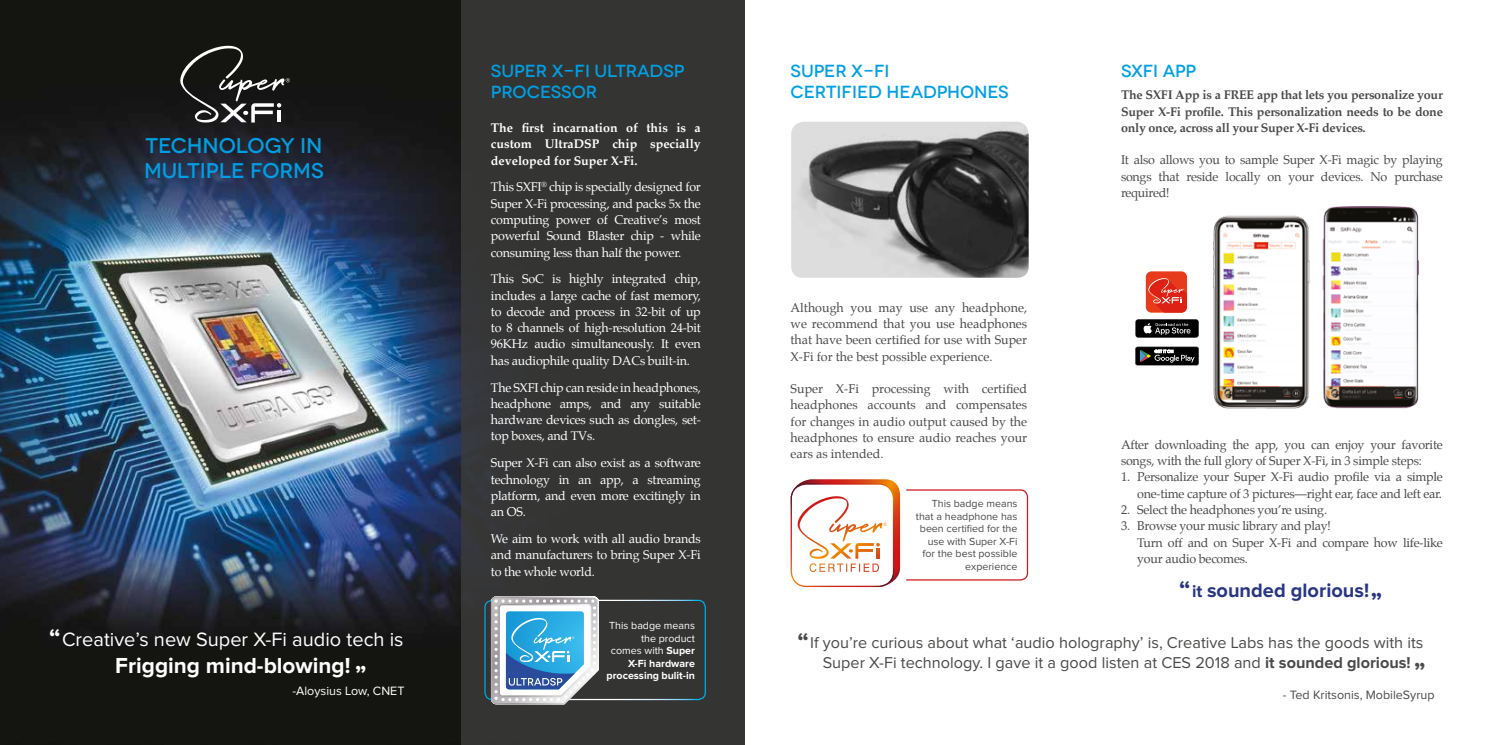
<style>
.page{position:relative;width:1489px;height:745px;background:#fff}
.page>*{position:absolute;margin:0;border:0;box-sizing:border-box;transform-origin:0 0}
.t1{font:700 25px "Proxima Nova";color:#fff}
.t2{font:700 25px "Proxima Nova";color:#4a4a49}
.t3{font:700 25px "Proxima Nova";color:#283583}
.t4{font:700 22.5px "Proxima Nova";color:#fff}
.t5{font:500 21.25px/25.5px "Novecentowide";letter-spacing:-.01em;color:#009fe3}
.t6{font:20px "Proxima Nova";color:#fff}
.t7{font:700 20px "Proxima Nova";color:#283583}
.t8{font:500 17.5px/21px "Novecentowide";color:#009fe3}
.t9{font:16.25px/19.5px "Proxima Nova";color:#4a4a49;text-align:center}
.t10{font:12.5px/16.2px "Palatino";letter-spacing:-.02em;color:#4a4a49;text-align:justify}
.t11{font:12.5px/16.2px "Palatino";letter-spacing:-.02em;color:#fff;text-align:justify}
.t12{font:700 12.5px/16.2px "Palatino";letter-spacing:-.02em;color:#4a4a49;text-align:justify}
.t13{font:700 12.5px/16.2px "Palatino";color:#fff;text-align:justify}
.t14{font:12.5px "Proxima Nova";color:#4a4a49}
.t15{font:12.5px "Proxima Nova";color:#fff}
.t16{font:10.62px/12.5px "Proxima Nova";color:#4a4a49;text-align:right}
.t17{font:700 10.62px/12.5px "Proxima Nova";color:#fff;text-align:right}
.s1{font-size:17.5px}
.s2{font-weight:400}
.s3{font-weight:700}
</style>
<div class="page">
<img style="left:0;top:0;width:461px;height:744px">
<div style="left:461px;top:0;width:283px;height:744px;background:#343432"></div>
<img style="left:1322px;top:206px;width:97px;height:203px">
<img style="left:1196px;top:215px;width:114px;height:194px">
<img style="left:791px;top:122px;width:237px;height:155px">
<svg style="left:1135px;top:346px;width:63px;height:19px"></svg>
<svg style="left:1135px;top:319px;width:63px;height:18px"></svg>
<div style="left:1145px;top:271px;width:41px;height:41px;background:#e73b1c;border-radius:6px"></div>
<svg style="left:790px;top:479px;width:238px;height:107px"></svg>
<svg style="left:180px;top:46px;width:110px;height:76px"></svg>
<svg style="left:1146px;top:278px;width:40px;height:34px"></svg>
<div style="left:484px;top:599px;width:222px;height:100px;border:1px solid #fff;border-radius:7px"></div>
<svg style="left:491px;top:596px;width:108px;height:107px"></svg>
<h3 class="t5" style="left:144px;top:133px;width:181px">TECHNOLOGY IN<br>MULTIPLE FORMS</h3>
<h3 class="t8" style="left:491px;top:60px;width:195px">SUPER X-FI ULTRADSP<br>PROCESSOR</h3>
<p class="t13" style="left:491px;top:119px;width:211px">The first incarnation of this is a custom UltraDSP chip specially developed for Super X-Fi.</p>
<p class="t11" style="left:491px;top:179px;width:211px">This SXFI<sup>®</sup> chip is specially designed for Super X-Fi processing, and packs 5x the computing power of Creative’s most powerful Sound Blaster chip - while consuming less than half the power.</p>
<p class="t11" style="left:491px;top:271px;width:211px">This SoC is highly integrated chip, includes a large cache of fast memory, to decode and process in 32-bit of up to 8 channels of high-resolution 24-bit 96KHz audio simultaneously. It even has audiophile quality DACs built-in.</p>
<p class="t11" style="left:491px;top:379px;width:211px">The SXFI chip can reside in headphones, headphone amps, and any suitable hardware devices such as dongles, set&shy;top boxes, and TVs.</p>
<p class="t11" style="left:491px;top:454px;width:211px">Super X-Fi can also exist as a software technology in an app, a streaming platform, and even more excitingly in an OS.</p>
<p class="t11" style="left:491px;top:530px;width:211px">We aim to work with all audio brands and manufacturers to bring Super X-Fi to the whole world.</p>
<h3 class="t8" style="left:790px;top:60px;width:220px">SUPER X-FI<br>CERTIFIED HEADPHONES</h3>
<p class="t10" style="left:790px;top:299px;width:238px">Although you may use any headphone, we recommend that you use headphones that have been certified for use with Super X-Fi for the best possible experience.</p>
<p class="t10" style="left:790px;top:380px;width:238px">Super X-Fi processing with certified headphones accounts and compensates for changes in audio output caused by the headphones to ensure audio reaches your ears as intended.</p>
<p class="t16" style="left:915px;top:497px;width:103px">This badge means that a headphone has been certified for the use with Super X-Fi for the best possible experience</p>
<h3 class="t8" style="left:1120px;top:60px;width:77px">SXFI APP</h3>
<p class="t12" style="left:1120px;top:86px;width:323px">The SXFI App is a FREE app that lets you personalize your Super X-Fi profile. This personalization needs to be done only once, across all your Super X-Fi devices.</p>
<p class="t10" style="left:1120px;top:152px;width:323px">It also allows you to sample Super X-Fi magic by playing songs that reside locally on your devices. No purchase required!</p>
<p class="t10" style="left:1120px;top:436px;width:323px">After downloading the app, you can enjoy your favorite songs, with the full glory of Super X-Fi, in 3 simple steps:</p>
<p class="t10" style="left:1120px;top:468px;width:323px;text-align:right">1. Personalize your Super X-Fi audio profile via a simple one-time capture of 3 pictures—right ear, face and left ear.</p>
<p class="t10" style="left:1120px;top:501px;width:208px">2. Select the headphones you’re using.</p>
<p class="t10" style="left:1137px;top:517px;width:307px;text-align:left;text-indent:-16px">3. Browse your music library and play!<br>Turn off and on Super X-Fi and compare how life-like your audio becomes.</p>
<h1 class="t3" style="left:1179px;top:577px;width:13px">“</h1>
<h3 class="t7" style="left:1192px;top:581px;width:178px"><span class="s1">it</span> sounded glorious!</h3>
<h1 class="t3" style="left:1381px;top:602px;width:13px;rotate:-180deg">“</h1>
<h1 class="t1" style="left:49px;top:625px;width:13px">“</h1>
<h3 class="t6" style="left:62px;top:629px;width:343px">Creative’s new Super X-Fi audio tech is</h3>
<h2 class="t4" style="left:115px;top:654px;width:237px">Frigging mind-blowing!</h2>
<h1 class="t1" style="left:366px;top:675px;width:13px;rotate:-180deg">“</h1>
<p class="t17" style="left:606px;top:619px;width:90px"><span class="s2">This badge means the product<br>comes with</span> Super<br>X-Fi hardware processing bulit-in</p>
<h1 class="t2" style="left:797px;top:630px;width:13px">“</h1>
<h3 class="t9" style="left:810px;top:633px;width:614px">If you’re curious about what ‘audio holography’ is, Creative Labs has the goods with its<br>Super X-Fi technology. I gave it a good listen at CES 2018 and <span class="s3">it sounded glorious!</span></h3>
<h1 class="t2" style="left:1425px;top:672px;width:13px;rotate:-180deg">“</h1>
<p class="t15" style="left:292px;top:684px;width:113px">-Aloysius Low, CN ET</p>
<p class="t14" style="left:1282px;top:688px;width:153px">- Ted Kritsonis, MobileSyrup</p>
</div>
